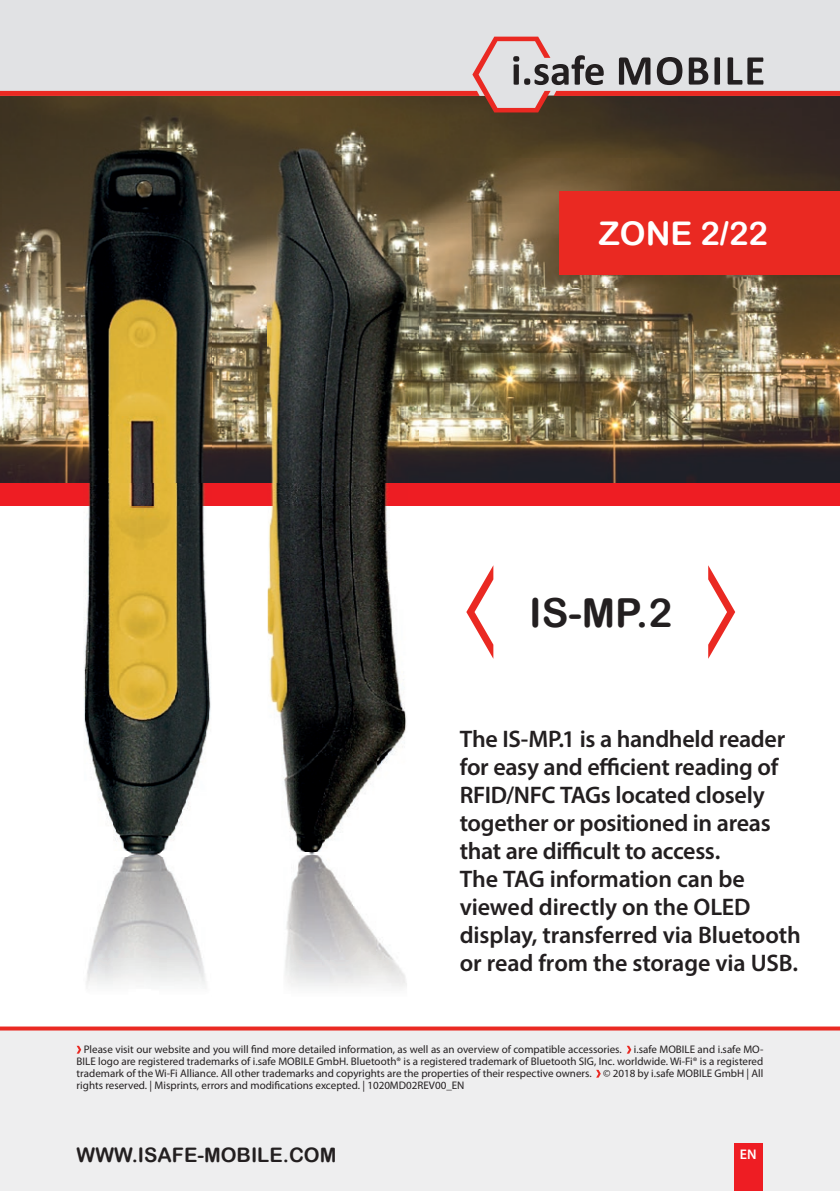
<style>
.page{position:relative;width:840px;height:1191px;background:#fff}
.page>*{position:absolute;margin:0;border:0;box-sizing:border-box;transform-origin:0 0}
.t1{font:40px "Arial Rounded MT Bold";color:#231f20}
.t2{font:32.6px "Arial Rounded MT Bold";color:#fff}
.t3{font:600 24px/28px "Myriad Pro";letter-spacing:-.01em;color:#231f20}
.t4{font:20px "Arial Rounded MT Bold";color:#231f20}
.t5{font:600 14px "Myriad Pro";color:#fff}
.t6{font:11px/12px "Myriad Pro";color:#231f20;text-align:justify}
</style>
<div class="page">
<div style="left:0;top:1029px;width:839px;height:162px;background:#eeeeef"></div>
<svg style="left:0;top:1026px;width:839px;height:4px;background:#ec453f"></svg>
<div style="left:733px;top:1143px;width:29px;height:48px;background:#ee1d23"></div>
<img style="left:0;top:112px;width:839px;height:46px">
<img style="left:407px;top:158px;width:432px;height:325px">
<img style="left:211px;top:158px;width:56px;height:325px">
<img style="left:0;top:158px;width:83px;height:325px">
<div style="left:0;top:483px;width:839px;height:23px;background:#ee1d23"></div>
<div style="left:559px;top:191px;width:280px;height:84px;background:#ea2922"></div>
<div style="left:0;top:0;width:839px;height:37px;background:#e1e2e4"></div>
<svg style="left:0;top:37px;width:839px;height:75px;background:#b9a9a6"></svg>
<svg style="left:466px;top:566px;width:27px;height:92px"></svg>
<svg style="left:708px;top:565px;width:26px;height:94px"></svg>
<img style="left:285px;top:854px;width:122px;height:133px">
<img style="left:83px;top:149px;width:128px;height:702px">
<img style="left:267px;top:147px;width:140px;height:705px">
<img style="left:309px;top:852px;width:6px;height:2px">
<img style="left:86px;top:856px;width:120px;height:130px">
<img style="left:127px;top:851px;width:35px;height:5px">
<svg style="left:77px;top:1045px;width:4px;height:8px"></svg>
<svg style="left:627px;top:1045px;width:4px;height:8px"></svg>
<svg style="left:596px;top:1069px;width:4px;height:8px"></svg>
<h2 class="t2" style="left:598px;top:214px;width:170px">ZONE 2/22</h2>
<h1 class="t1" style="left:529px;top:589px;width:144px">IS-MP.2</h1>
<p class="t3" style="left:459px;top:724px;width:342px">The IS-MP.1 is a handheld reader for easy and efficient reading of<br>RFID/NFC TAGs located closely together or positioned in areas that are difficult to access.<br>The TAG information can be viewed directly on the OLED display, transferred via Bluetooth or read from the storage via USB.</p>
<p class="t6" style="left:77px;top:1043px;width:688px;text-indent:7px">Please visit our website and you will find more detailed information, as well as an overview of compatible accessories. i.safe MOBILE and i.safe MO-BILE logo are registered trademarks of i.safe MOBILE GmbH. Bluetooth® is a registered trademark of Bluetooth SIG, Inc. worldwide. Wi-Fi® is a registered trademark of the Wi-Fi Alliance. All other trademarks and copyrights are the properties of their respective owners. © 2018 by i.safe MOBILE GmbH | All rights reserved. | Misprints, errors and modifications excepted. | 1020MD02REV00_EN</p>
<h3 class="t4" style="left:77px;top:1142px;width:261px">WWW.ISAFE-MOBILE.COM</h3>
<p class="t5" style="left:739px;top:1145px;width:18px">EN</p>
</div>
